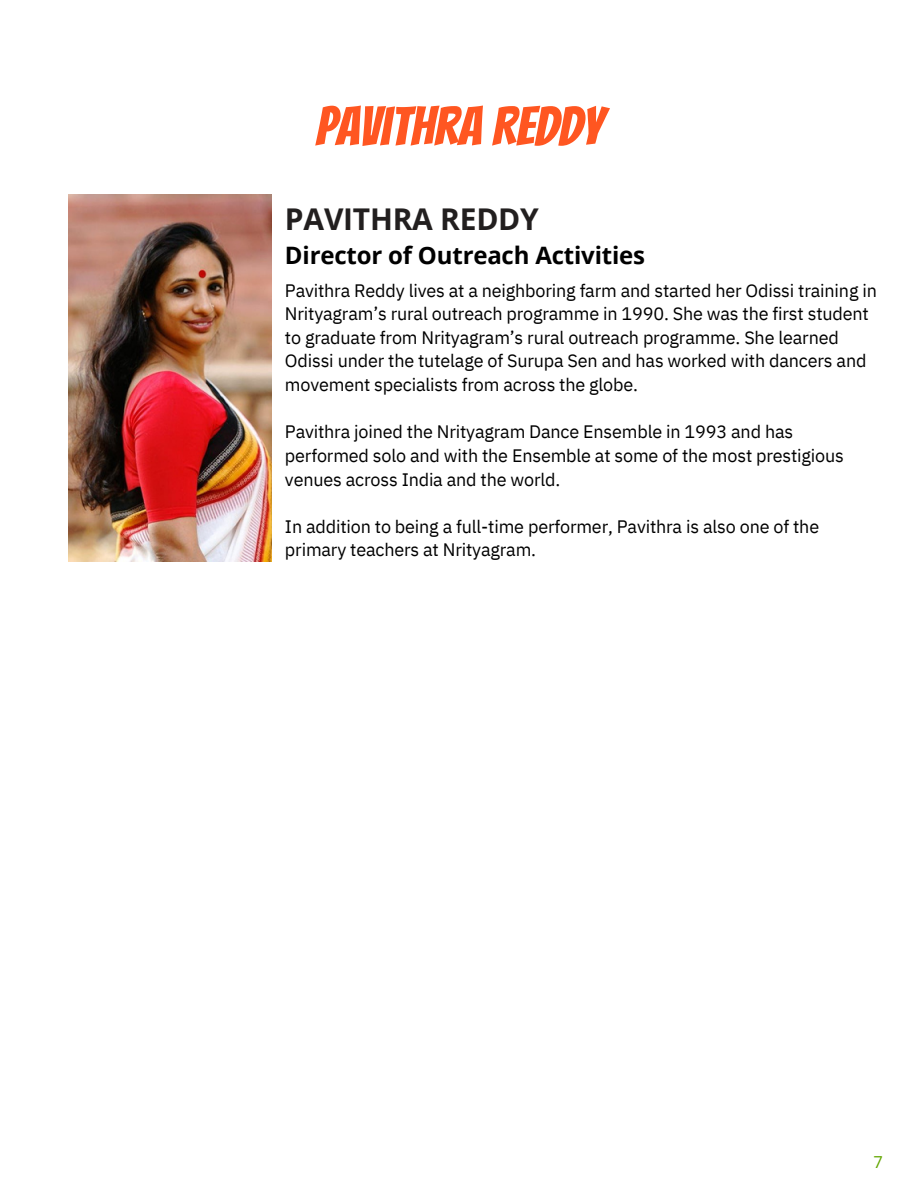
<style>
.page{position:relative;width:918px;height:1188px;background:#fff}
.page>*{position:absolute;margin:0;border:0;box-sizing:border-box;transform-origin:0 0}
.t1{font:54px "Bangers";color:#ff5621}
.t2{font:700 30px "Open Sans";letter-spacing:-.01em;color:#221f1f}
.t3{font:700 24px "Open Sans";letter-spacing:-.01em;color:#000}
.t4{font:18px/23.7px "IBM Plex Sans";letter-spacing:-.01em;color:#000}
.t5{font:16.5px "Open Sans";color:#62a600}
</style>
<div class="page">
<img style="left:69px;top:194px;width:202px;height:368px">
<p class="t1" style="left:315px;top:98px;width:289px">PAVITHRA REDDY</p>
<h2 class="t2" style="left:285px;top:198px;width:255px">PAVITHRA REDDY</h2>
<h3 class="t3" style="left:285px;top:239px;width:362px">Director of Outreach Activities</h3>
<p class="t4" style="left:285px;top:278px;width:593px">Pavithra Reddy lives at a neighboring farm and started her Odissi training in Nrityagram’s rural outreach programme in 1990. She was the first student to graduate from Nrityagram’s rural outreach programme. She learned Odissi under the tutelage of Surupa Sen and has worked with dancers and movement specialists from across the globe.</p>
<p class="t4" style="left:285px;top:420px;width:561px">Pavithra joined the Nrityagram Dance Ensemble in 1993 and has performed solo and with the Ensemble at some of the most prestigious venues across India and the world.</p>
<p class="t4" style="left:285px;top:514px;width:536px">In addition to being a full-time performer, Pavithra is also one of the primary teachers at Nrityagram.</p>
<p class="t5" style="left:873px;top:1150px;width:11px">7</p>
</div>
